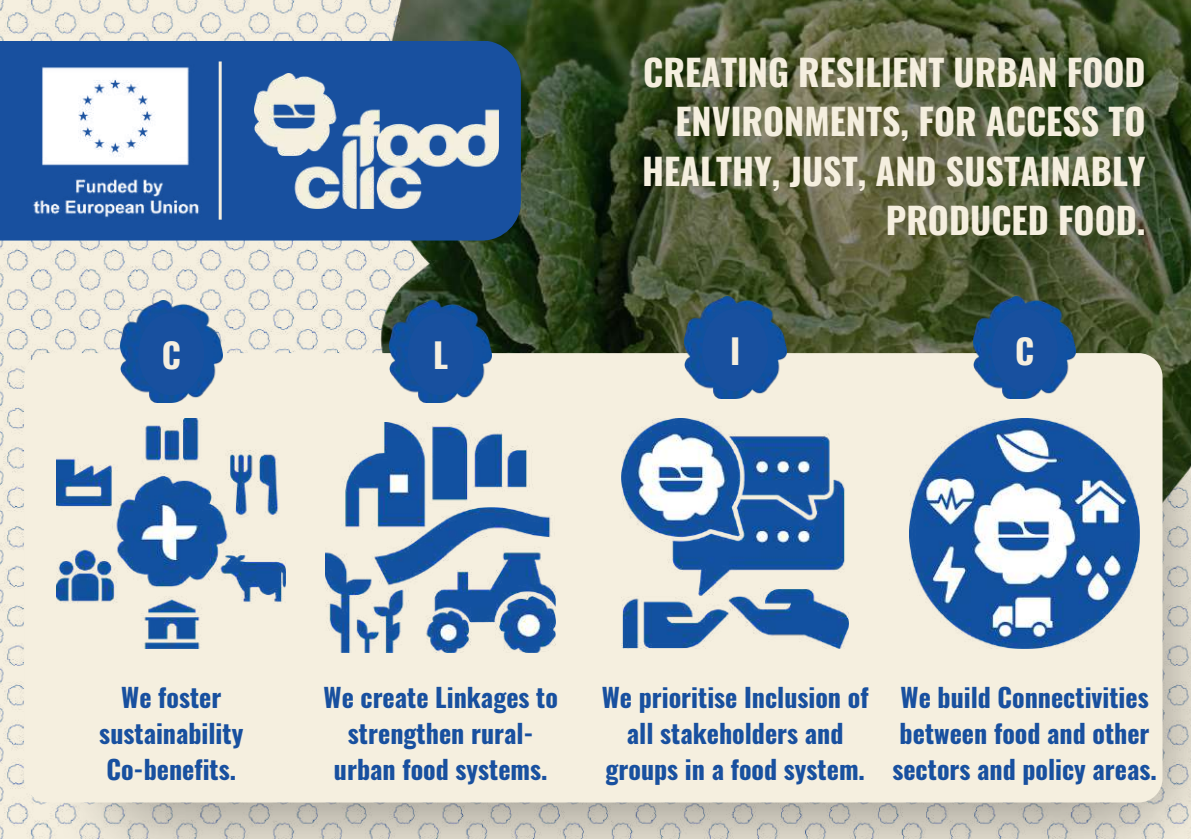
<style>
.page{position:relative;width:1191px;height:839px;background:#fff}
.page>*{position:absolute;margin:0;border:0;box-sizing:border-box;transform-origin:0 0}
.t1{font:700 36px/49.6px "Oswald";color:#f5efdf;text-align:right}
.t2{font:700 34px "Oswald";color:#f5efdf}
.t3{font:700 26px/36px "Oswald";color:#18509f;text-align:center}
</style>
<div class="page">
<img style="left:0;top:0;width:377px;height:838px">
<img style="left:377px;top:0;width:814px;height:375px">
<img style="left:24px;top:375px;width:1167px;height:463px">
<div style="left:24px;top:353px;width:1139px;height:449px;background:#f5efdf;border-radius:24px"></div>
<div style="left:0;top:41px;width:521px;height:199px;background:#18509f"></div>
<img style="left:254px;top:73px;width:245px;height:135px">
<img style="left:56px;top:419px;width:230px;height:229px">
<img style="left:120px;top:300px;width:102px;height:102px">
<div style="left:138px;top:313px;width:66px;height:82px;background:#18509f;border-radius:50%"></div>
<img style="left:326px;top:423px;width:229px;height:229px">
<img style="left:390px;top:300px;width:102px;height:102px">
<div style="left:408px;top:313px;width:66px;height:82px;background:#18509f;border-radius:50%"></div>
<img style="left:622px;top:419px;width:226px;height:229px">
<img style="left:684px;top:296px;width:102px;height:102px">
<div style="left:702px;top:309px;width:66px;height:82px;background:#18509f;border-radius:50%"></div>
<img style="left:910px;top:419px;width:229px;height:229px">
<img style="left:973px;top:296px;width:102px;height:102px">
<div style="left:992px;top:309px;width:66px;height:82px;background:#18509f;border-radius:50%"></div>
<img style="left:24px;top:50px;width:180px;height:181px">
<hr style="left:219px;top:61px;width:3px;height:159px;background:#f5efdf">
<h2 class="t2" style="left:162px;top:328px;width:21px">C</h2>
<h2 class="t2" style="left:433px;top:328px;width:17px">L</h2>
<h1 class="t1" style="left:642px;top:45px;width:505px">CREATING RESILIENT URBAN FOOD<br>ENVIRONMENTS, FOR ACCESS TO<br>HEALTHY, JUST, AND SUSTAINABLY<br>PRODUCED FOOD.</h1>
<h2 class="t2" style="left:730px;top:324px;width:12px">I</h2>
<h2 class="t2" style="left:1015px;top:324px;width:21px">C</h2>
<p class="t3" style="left:99px;top:678px;width:146px">We foster sustainability<br>Co-benefits.</p>
<p class="t3" style="left:324px;top:678px;width:236px">We create Linkages to strengthen rural&shy;urban food systems.</p>
<p class="t3" style="left:602px;top:678px;width:268px">We prioritise Inclusion of all stakeholders and groups in a food system.</p>
<p class="t3" style="left:892px;top:678px;width:266px">We build Connectivities between food and other sectors and policy areas.</p>
</div>
